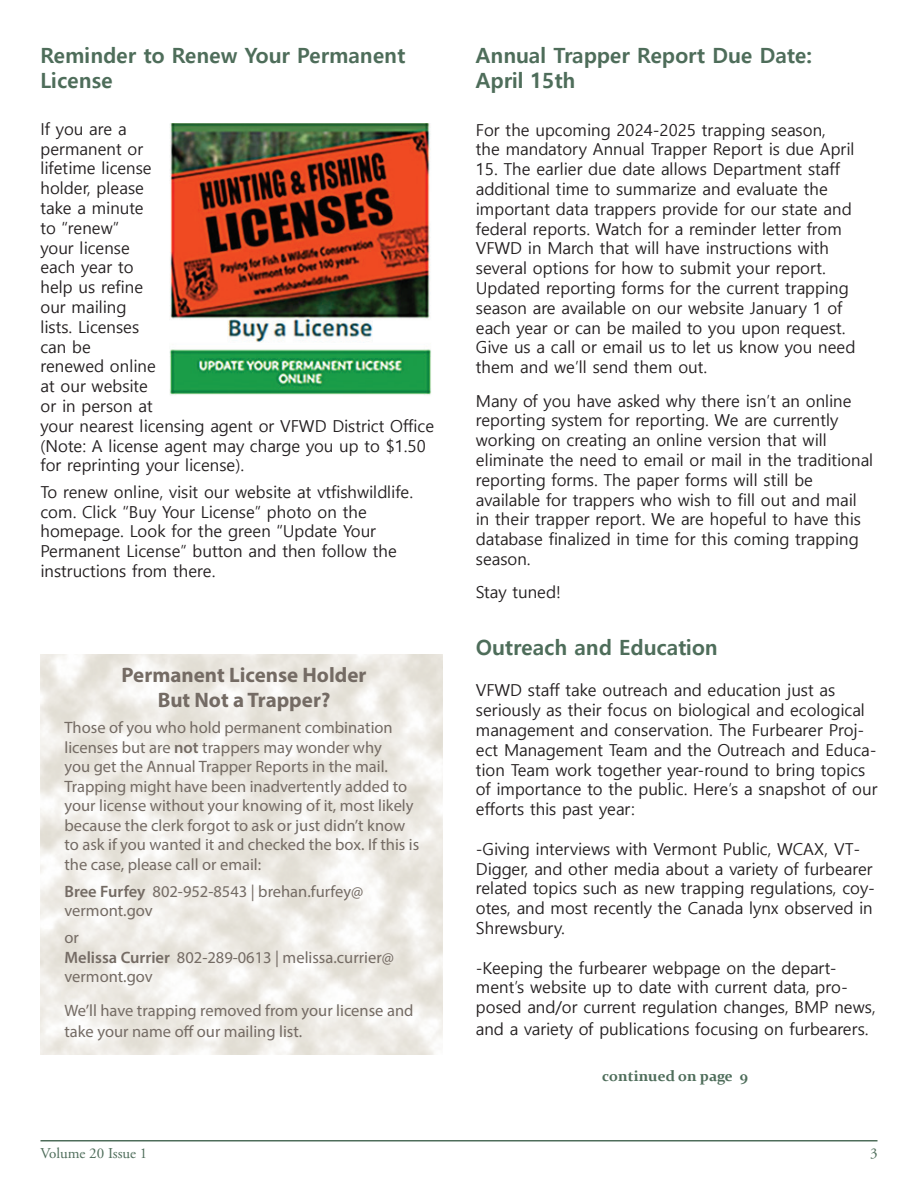
<style>
.page{position:relative;width:918px;height:1188px;background:#fff}
.page>*{position:absolute;margin:0;border:0;box-sizing:border-box;transform-origin:0 0}
.t1{font:700 21px/25.2px "Malgun Gothic";color:#4e6d5a}
.t2{font:700 21px/25.2px "Myriad Pro";color:#746b64;text-align:center}
.t3{font:16.5px/19.8px "Malgun Gothic";color:#231f20}
.t4{font:16.5px/19.5px "Myriad Pro";color:#746b64}
.t5{font:700 15px "Constantia";color:#4e6d5a}
.t6{font:15px "Adobe Garamond Pro";color:#4e6d5a}
.s1{font-weight:600}
</style>
<div class="page">
<hr style="left:40px;top:1140px;width:838px;height:2px;background:#4e6d5a">
<img style="left:170px;top:123px;width:261px;height:272px">
<p class="t1" style="left:40px;top:43px;width:366px">Reminder to Renew Your Permanent<br>License</p>
<p class="t3" style="left:40px;top:119px;width:395px">If you are a<br>permanent or<br>lifetime license<br>holder, please<br>take a minute<br>to “renew”<br>your license<br>each year to<br>help us refine<br>our mailing<br>lists. Licenses<br>can be<br>renewed online<br>at our website<br>or in person at<br>your nearest licensing agent or VFWD District Office (Note: A license agent may charge you up to $1.50 for reprinting your license).</p>
<p class="t3" style="left:40px;top:482px;width:374px">To renew online, visit our website at vtfishwildlife. com. Click “Buy Your License” photo on the homepage. Look for the green “Update Your Permanent License” button and then follow the instructions from there.</p>
<p class="t2" style="left:122px;top:662px;width:246px">Permanent License Holder<br>But Not a Trapper?</p>
<p class="t4" style="left:64px;top:718px;width:356px">Those of you who hold permanent combination licenses but are <span class="s1">not</span> trappers may wonder why<br>you get the Annual Trapper Reports in the mail.<br>Trapping might have been inadvertently added to your license without your knowing of it, most likely because the clerk forgot to ask or just didn’t know to ask if you wanted it and checked the box. If this is the case, please call or email:</p>
<p class="t4" style="left:64px;top:881px;width:300px"><span class="s1">Bree Furfey</span> 802-952-8543 | brehan.furfey@ vermont.gov</p>
<p class="t4" style="left:64px;top:927px;width:16px">or</p>
<p class="t4" style="left:64px;top:947px;width:331px"><span class="s1">Melissa Currier</span> 802-289-0613 | melissa.currier@ vermont.gov</p>
<p class="t4" style="left:64px;top:999px;width:350px;line-height:21.6px">We’ll have trapping removed from your license and take your name off our mailing list.</p>
<p class="t1" style="left:476px;top:43px;width:338px">Annual Trapper Report Due Date:<br>April 15th</p>
<p class="t3" style="left:476px;top:120px;width:380px">For the upcoming 2024-2025 trapping season,<br>the mandatory Annual Trapper Report is due April</p>
<p class="t3" style="left:476px;top:160px;width:381px">15. The earlier due date allows Department staff additional time to summarize and evaluate the important data trappers provide for our state and federal reports. Watch for a reminder letter from VFWD in March that will have instructions with several options for how to submit your report.<br>Updated reporting forms for the current trapping season are available on our website January 1 of each year or can be mailed to you upon request.<br>Give us a call or email us to let us know you need them and we’ll send them out.</p>
<p class="t3" style="left:476px;top:391px;width:399px">Many of you have asked why there isn’t an online reporting system for reporting. We are currently working on creating an online version that will eliminate the need to email or mail in the traditional reporting forms. The paper forms will still be available for trappers who wish to fill out and mail in their trapper report. We are hopeful to have this database finalized in time for this coming trapping season.</p>
<p class="t3" style="left:476px;top:583px;width:86px">Stay tuned!</p>
<p class="t1" style="left:476px;top:635px;width:243px">Outreach and Education</p>
<p class="t3" style="left:476px;top:681px;width:403px">VFWD staff take outreach and education just as seriously as their focus on biological and ecological management and conservation. The Furbearer Proj&shy;ect Management Team and the Outreach and Educa&shy;tion Team work together year-round to bring topics of importance to the public. Here’s a snapshot of our efforts this past year:</p>
<p class="t3" style="left:476px;top:839px;width:401px">-Giving interviews with Vermont Public, WCAX, VT-Digger, and other media about a variety of furbearer related topics such as new trapping regulations, coy&shy;otes, and most recently the Canada lynx observed in Shrewsbury.</p>
<p class="t3" style="left:476px;top:958px;width:401px">-Keeping the furbearer webpage on the depart&shy;ment’s website up to date with current data, pro&shy;posed and/or current regulation changes, BMP news,</p>
<p class="t3" style="left:476px;top:1019px;width:394px">and a variety of publications focusing on furbearers.</p>
<p class="t5" style="left:602px;top:1066px;width:147px">continued on page 9</p>
<p class="t6" style="left:40px;top:1145px;width:108px">Volume 20 Issue 1</p>
<p class="t6" style="left:870px;top:1145px;width:9px">3</p>
</div>
